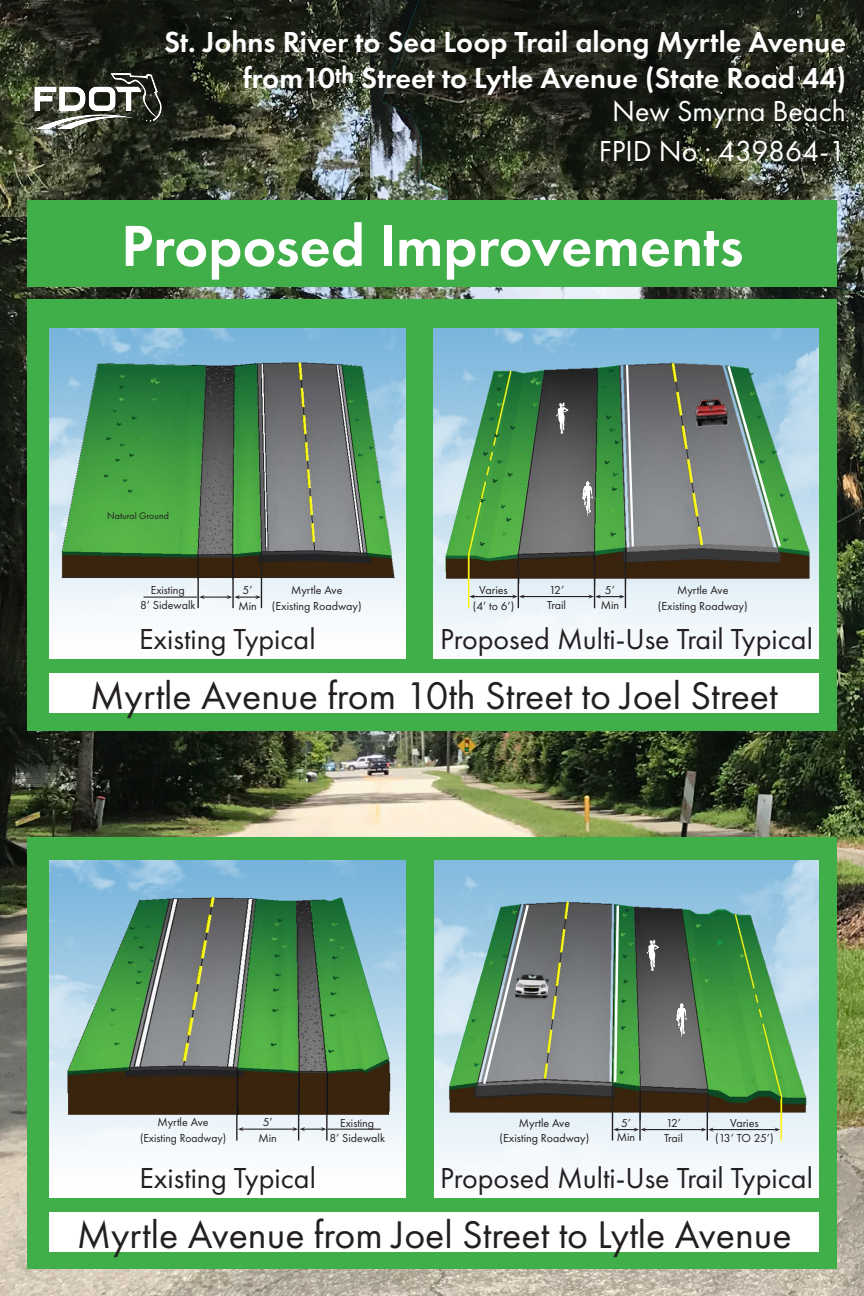
<style>
.page{position:relative;width:864px;height:1296px;background:#fff}
.page>*{position:absolute;margin:0;border:0;box-sizing:border-box;transform-origin:0 0}
.t1{font:600 60px "Futura PT";color:#fff}
.t2{font:40px "Futura PT";color:#231f20}
.t3{font:30px "Futura PT";color:#231f20}
.t4{font:600 30px "Futura PT";color:#fff}
.t5{font:30px "Futura PT";color:#fff}
.t6{font:12px "Futura PT";color:#231f20}
.t7{font:12px "Futura PT";color:#231f20;scale:.96 1}
.t8{font:12px "Futura PT";color:#231f20;scale:.95 1}
.t9{font:9.9px "Futura PT";color:#231f20}
</style>
<div class="page">
<img style="left:0;top:0;width:864px;height:1296px">
<div style="left:27px;top:837px;width:810px;height:432px;background:#40ae49"></div>
<div style="left:27px;top:299px;width:810px;height:432px;background:#40ae49"></div>
<img style="left:434px;top:329px;width:385px;height:330px">
<svg style="left:625px;top:363px;width:10px;height:186px"></svg>
<svg style="left:725px;top:363px;width:58px;height:186px"></svg>
<hr style="left:518px;top:554px;width:1px;height:54px;background:#231f20">
<hr style="left:594px;top:556px;width:1px;height:52px;background:#231f20">
<hr style="left:625px;top:548px;width:1px;height:60px;background:#231f20">
<hr style="left:468px;top:555px;width:1px;height:53px;background:#fff101">
<hr style="left:523px;top:596px;width:67px;height:1px;background:#231f20">
<svg style="left:588px;top:594px;width:37px;height:5px"></svg>
<hr style="left:473px;top:596px;width:41px;height:1px;background:#231f20">
<svg style="left:469px;top:594px;width:6px;height:5px"></svg>
<svg style="left:512px;top:594px;width:13px;height:5px"></svg>
<svg style="left:556px;top:402px;width:12px;height:32px"></svg>
<img style="left:582px;top:481px;width:10px;height:34px">
<img style="left:693px;top:398px;width:39px;height:31px">
<img style="left:434px;top:861px;width:385px;height:336px">
<svg style="left:481px;top:902px;width:50px;height:185px"></svg>
<svg style="left:613px;top:903px;width:7px;height:181px"></svg>
<hr style="left:639px;top:1090px;width:2px;height:51px;background:#231f20">
<hr style="left:612px;top:1087px;width:1px;height:53px;background:#231f20">
<hr style="left:707px;top:1093px;width:1px;height:47px;background:#231f20">
<hr style="left:781px;top:1099px;width:1px;height:41px;background:#fff101">
<hr style="left:644px;top:1129px;width:59px;height:1px;background:#231f20">
<svg style="left:613px;top:1128px;width:33px;height:4px"></svg>
<hr style="left:712px;top:1129px;width:65px;height:1px;background:#231f20">
<svg style="left:701px;top:1128px;width:13px;height:4px"></svg>
<svg style="left:774px;top:1128px;width:6px;height:4px"></svg>
<svg style="left:647px;top:939px;width:12px;height:32px"></svg>
<img style="left:676px;top:1003px;width:10px;height:34px">
<img style="left:515px;top:973px;width:34px;height:27px">
<img style="left:50px;top:329px;width:356px;height:330px">
<hr style="left:232px;top:554px;width:2px;height:54px;background:#231f20">
<hr style="left:261px;top:553px;width:1px;height:55px;background:#231f20">
<svg style="left:199px;top:595px;width:62px;height:4px"></svg>
<hr style="left:197px;top:556px;width:2px;height:52px;background:#231f20">
<hr style="left:144px;top:597px;width:53px;height:1px;background:#231f20">
<img style="left:49px;top:861px;width:357px;height:336px">
<hr style="left:326px;top:1073px;width:2px;height:68px;background:#231f20">
<hr style="left:298px;top:1072px;width:1px;height:69px;background:#231f20">
<hr style="left:242px;top:1129px;width:52px;height:1px;background:#231f20">
<svg style="left:238px;top:1127px;width:6px;height:4px"></svg>
<svg style="left:292px;top:1127px;width:34px;height:4px"></svg>
<hr style="left:236px;top:1068px;width:2px;height:73px;background:#231f20">
<hr style="left:327px;top:1129px;width:54px;height:1px;background:#231f20">
<div style="left:49px;top:674px;width:770px;height:39px;background:#fff"></div>
<div style="left:50px;top:1212px;width:769px;height:40px;background:#fff"></div>
<img style="left:382px;top:0;width:482px;height:293px">
<img style="left:0;top:0;width:370px;height:217px">
<div style="left:27px;top:200px;width:810px;height:86px;background:#40ae49"></div>
<img style="left:31px;top:68px;width:135px;height:67px">
<p class="t4" style="left:164px;top:24px;width:683px">St. Johns River to Sea Loop Trail along Myrtle Avenue</p>
<p class="t4" style="left:243px;top:60px;width:604px">from10<sup>th</sup> Street to Lytle Avenue (State Road 44)</p>
<p class="t5" style="left:612px;top:93px;width:235px">New Smyrna Beach</p>
<p class="t5" style="left:599px;top:133px;width:249px">FPID No.: 439864-1</p>
<p class="t1" style="left:121px;top:208px;width:624px">Proposed Improvements</p>
<p class="t9" style="left:107px;top:510px;width:63px">Natural Ground</p>
<p class="t8" style="left:151px;top:583px;width:37px">Existing</p>
<p class="t6" style="left:140px;top:598px;width:57px">8’ Sidewalk</p>
<p class="t6" style="left:243px;top:583px;width:11px">5’</p>
<p class="t6" style="left:238px;top:599px;width:20px">Min</p>
<p class="t6" style="left:291px;top:583px;width:53px">Myrtle Ave</p>
<p class="t6" style="left:272px;top:599px;width:91px">(Existing Roadway)</p>
<p class="t6" style="left:479px;top:583px;width:30px">Varies</p>
<p class="t6" style="left:473px;top:599px;width:43px">(4’ to 6’)</p>
<p class="t6" style="left:549px;top:583px;width:16px">12’</p>
<p class="t6" style="left:547px;top:598px;width:20px">Trail</p>
<p class="t6" style="left:605px;top:583px;width:11px">5’</p>
<p class="t6" style="left:601px;top:598px;width:20px">Min</p>
<p class="t6" style="left:677px;top:583px;width:53px">Myrtle Ave</p>
<p class="t6" style="left:658px;top:599px;width:91px">(Existing Roadway)</p>
<p class="t3" style="left:139px;top:622px;width:178px">Existing Typical</p>
<p class="t2" style="left:90px;top:672px;width:689px">Myrtle Avenue from 10th Street to Joel Street</p>
<p class="t3" style="left:440px;top:622px;width:374px">Proposed Multi-Use Trail Typical</p>
<p class="t6" style="left:157px;top:1115px;width:53px">Myrtle Ave</p>
<p class="t7" style="left:140px;top:1131px;width:91px">(Existing Roadway)</p>
<p class="t6" style="left:263px;top:1115px;width:11px">5’</p>
<p class="t6" style="left:258px;top:1131px;width:20px">Min</p>
<p class="t8" style="left:340px;top:1116px;width:37px">Existing</p>
<p class="t6" style="left:329px;top:1131px;width:57px">8’ Sidewalk</p>
<p class="t6" style="left:519px;top:1116px;width:53px">Myrtle Ave</p>
<p class="t6" style="left:500px;top:1131px;width:91px">(Existing Roadway)</p>
<p class="t6" style="left:621px;top:1116px;width:11px">5’</p>
<p class="t6" style="left:617px;top:1130px;width:20px">Min</p>
<p class="t6" style="left:666px;top:1116px;width:16px">12’</p>
<p class="t6" style="left:664px;top:1131px;width:20px">Trail</p>
<p class="t6" style="left:730px;top:1116px;width:30px">Varies</p>
<p class="t6" style="left:715px;top:1131px;width:60px">(13’ TO 25’)</p>
<p class="t3" style="left:139px;top:1161px;width:178px">Existing Typical</p>
<p class="t2" style="left:77px;top:1210px;width:716px">Myrtle Avenue from Joel Street to Lytle Avenue</p>
<p class="t3" style="left:440px;top:1161px;width:374px">Proposed Multi-Use Trail Typical</p>
</div>
